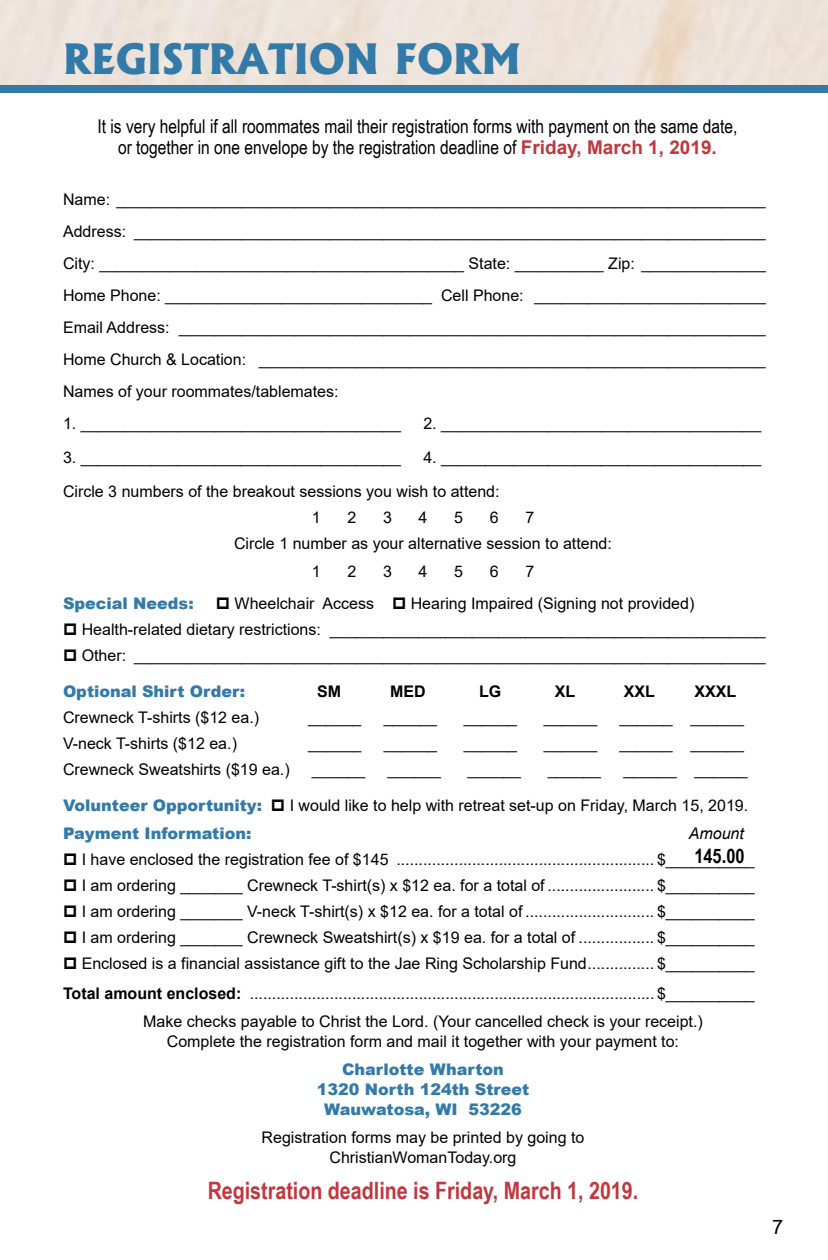
<style>
.page{position:relative;width:828px;height:1260px;background:#fff}
.page>*{position:absolute;margin:0;border:0;box-sizing:border-box;transform-origin:0 0}
.t1{font:800 40px "Albertus";color:#337aa8}
.t2{font:700 24px "Arial Narrow";color:#c1373e}
.t3{font:700 20px "Arial Narrow";color:#000}
.t4{font:20px "Arial";color:#000}
.t5{font:19px/21.6px "Arial Narrow";color:#000;text-align:center}
.t6{font:16px/26px "Arial";color:#000}
.t7{font:900 16px/20px "Arial";color:#337aa8;text-align:center}
.t8{font:700 16px "Arial";color:#000}
.t9{font:italic 16px "Arial";color:#000}
.s1{font-family:"Arial";font-weight:700;color:#c1373e}
.s2{font-weight:700}
</style>
<div class="page">
<div style="left:0;top:85px;width:828px;height:8px;background:#337aa8"></div>
<h1 class="t1" style="left:63px;top:35px;width:459px">REGISTRATION FORM</h1>
<p class="t5" style="left:97px;top:115px;width:641px">It is very helpful if all roommates mail their registration forms with payment on the same date, or together in one envelope by the registration deadline of <span class="s1">Friday, March 1, 2019.</span></p>
<p class="t6" style="left:63px;top:183px;width:704px;line-height:32px;text-align:justify">Name: _________________________________________________________________________ Address: _______________________________________________________________________ City: _________________________________________ State: __________ Zip: ______________ Home Phone: ______________________________ Cell Phone: __________________________ Email Address: __________________________________________________________________ Home Church &amp; Location: _________________________________________________________ Names of your roommates/tablemates:</p>
<p class="t6" style="left:63px;top:410px;width:340px">1. ____________________________________</p>
<p class="t6" style="left:423px;top:410px;width:340px">2. ____________________________________</p>
<p class="t6" style="left:63px;top:444px;width:340px">3. ____________________________________</p>
<p class="t6" style="left:63px;top:440px;width:700px;line-height:34px;text-indent:360px">4. ____________________________________<br>Circle 3 numbers of the breakout sessions you wish to attend:</p>
<p class="t6" style="left:312px;top:504px;width:10px">1</p>
<p class="t6" style="left:347px;top:504px;width:10px">2</p>
<p class="t6" style="left:383px;top:504px;width:10px">3</p>
<p class="t6" style="left:419px;top:504px;width:10px">4</p>
<p class="t6" style="left:454px;top:504px;width:10px">5</p>
<p class="t6" style="left:490px;top:504px;width:10px">6</p>
<p class="t6" style="left:234px;top:504px;width:379px;text-indent:291px">7<br>Circle 1 number as your alternative session to attend:</p>
<p class="t6" style="left:312px;top:558px;width:10px">1</p>
<p class="t6" style="left:347px;top:558px;width:10px">2</p>
<p class="t6" style="left:383px;top:558px;width:10px">3</p>
<p class="t6" style="left:419px;top:558px;width:10px">4</p>
<p class="t6" style="left:454px;top:558px;width:10px">5</p>
<p class="t6" style="left:490px;top:558px;width:10px">6</p>
<p class="t6" style="left:525px;top:558px;width:10px">7</p>
<p class="t6" style="left:82px;top:590px;width:686px;text-indent:329px">Hearing Impaired (Signing not provided)<br>Health-related dietary restrictions: _________________________________________________<br>Other: _______________________________________________________________________</p>
<p class="t7" style="left:63px;top:680px;width:184px">Optional Shirt Order:</p>
<p class="t8" style="left:317px;top:680px;width:25px">SM</p>
<p class="t8" style="left:390px;top:680px;width:37px">MED</p>
<p class="t8" style="left:479px;top:680px;width:24px">LG</p>
<p class="t8" style="left:555px;top:680px;width:22px">XL</p>
<p class="t8" style="left:624px;top:680px;width:33px">XXL</p>
<p class="t8" style="left:695px;top:680px;width:43px">XXXL</p>
<p class="t6" style="left:63px;top:704px;width:198px">Crewneck T-shirts ($12 ea.)</p>
<p class="t6" style="left:308px;top:704px;width:55px">______</p>
<p class="t6" style="left:384px;top:704px;width:55px">______</p>
<p class="t6" style="left:464px;top:704px;width:55px">______</p>
<p class="t6" style="left:544px;top:704px;width:55px">______</p>
<p class="t6" style="left:619px;top:704px;width:126px">______ ______</p>
<p class="t6" style="left:63px;top:730px;width:175px">V-neck T-shirts ($12 ea.)</p>
<p class="t6" style="left:308px;top:730px;width:55px">______</p>
<p class="t6" style="left:384px;top:730px;width:55px">______</p>
<p class="t6" style="left:464px;top:730px;width:55px">______</p>
<p class="t6" style="left:544px;top:730px;width:55px">______</p>
<p class="t6" style="left:619px;top:730px;width:126px">______ ______</p>
<p class="t6" style="left:63px;top:756px;width:228px">Crewneck Sweatshirts ($19 ea.)</p>
<p class="t6" style="left:312px;top:756px;width:55px">______</p>
<p class="t6" style="left:388px;top:756px;width:55px">______</p>
<p class="t6" style="left:468px;top:756px;width:55px">______</p>
<p class="t6" style="left:548px;top:756px;width:55px">______</p>
<p class="t6" style="left:623px;top:756px;width:126px">______ ______</p>
<p class="t7" style="left:63px;top:794px;width:201px">Volunteer Opportunity:</p>
<p class="t6" style="left:290px;top:792px;width:460px">I would like to help with retreat set-up on Friday, March 15, 2019.</p>
<p class="t7" style="left:63px;top:822px;width:190px">Payment Information:</p>
<p class="t9" style="left:689px;top:823px;width:57px">Amount</p>
<p class="t6" style="left:82px;top:846px;width:675px;text-align:justify">I have enclosed the registration fee of $145 .......................................................... $__________ I am ordering _______ Crewneck T-shirt(s) x $12 ea. for a total of ........................ $__________ I am ordering _______ V-neck T-shirt(s) x $12 ea. for a total of ............................. $__________ I am ordering _______ Crewneck Sweatshirt(s) x $19 ea. for a total of ................. $__________ Enclosed is a financial assistance gift to the Jae Ring Scholarship Fund ............... $__________</p>
<p class="t6" style="left:143px;top:979px;width:613px;line-height:28px;text-indent:-80px"><span class="s2">Total amount enclosed:</span> ........................................................................................... $__________<br>Make checks payable to Christ the Lord. (Your cancelled check is your receipt.)</p>
<p class="t6" style="left:167px;top:1028px;width:514px">Complete the registration form and mail it together with your payment to:</p>
<p class="t7" style="left:317px;top:1058px;width:214px">Charlotte Wharton<br>1320 North 124th Street<br>Wauwatosa, WI 53226</p>
<p class="t6" style="left:262px;top:1127px;width:324px;line-height:20px;text-align:center">Registration forms may be printed by going to<br>ChristianWomanToday.org</p>
<h2 class="t2" style="left:208px;top:1173px;width:432px">Registration deadline is Friday, March 1, 2019.</h2>
<p class="t7" style="left:63px;top:592px;width:132px">Special Needs:</p>
<p class="t6" style="left:235px;top:590px;width:141px">Wheelchair Access</p>
<p class="t3" style="left:694px;top:840px;width:52px">145.00</p>
<p class="t4" style="left:772px;top:1213px;width:13px">7</p>
</div>
